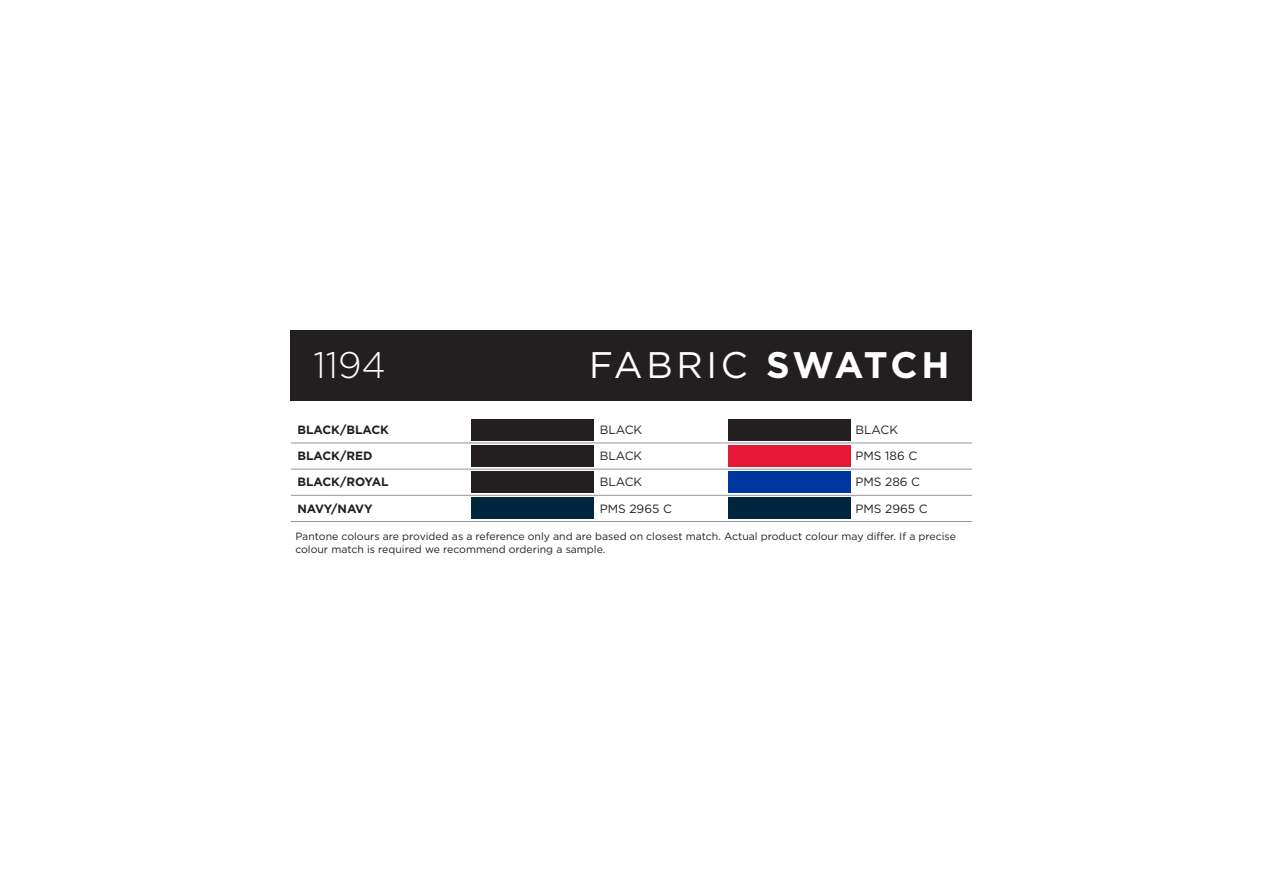
<style>
.page{position:relative;width:1263px;height:893px;background:#fff}
.page>*{position:absolute;margin:0;border:0;box-sizing:border-box;transform-origin:0 0}
.t1{font:36.9px "Gotham";letter-spacing:.1em;color:#fff}
.t2{font:300 36.9px "Gotham";color:#fff}
.t3{font:12px "Gotham";color:#231f20}
.t4{font:700 12px "Gotham";color:#231f20}
.t5{font:700 12px "Gotham";letter-spacing:-.02em;color:#231f20}
.t6{font:10.5px/12.6px "Gotham";color:#231f20}
.s1{font-weight:700}
</style>
<div class="page">
<hr style="left:291px;top:521px;width:681px;height:1px;background:#939598">
<div style="left:471px;top:419px;width:123px;height:22px;background:#231f20"></div>
<div style="left:727px;top:419px;width:123px;height:22px;background:#231f20"></div>
<div style="left:471px;top:445px;width:123px;height:22px;background:#231f20"></div>
<div style="left:727px;top:445px;width:123px;height:22px;background:#e51836"></div>
<hr style="left:291px;top:443px;width:681px;height:1px;background:#939598">
<div style="left:471px;top:471px;width:123px;height:22px;background:#231f20"></div>
<div style="left:727px;top:471px;width:123px;height:22px;background:#0036a0"></div>
<hr style="left:291px;top:469px;width:681px;height:1px;background:#939598">
<div style="left:471px;top:497px;width:123px;height:22px;background:#00253e"></div>
<div style="left:727px;top:497px;width:123px;height:22px;background:#00253e"></div>
<hr style="left:291px;top:495px;width:681px;height:1px;background:#939598">
<div style="left:291px;top:330px;width:681px;height:71px;background:#231f20"></div>
<h1 class="t2" style="left:314px;top:345px;width:74px">1194</h1>
<h1 class="t1" style="left:589px;top:344px;width:362px">FABRIC <span class="s1">SWATCH</span></h1>
<p class="t4" style="left:297px;top:423px;width:93px">BLACK/BLACK</p>
<p class="t3" style="left:600px;top:423px;width:44px">BLACK</p>
<p class="t3" style="left:855px;top:423px;width:44px">BLACK</p>
<p class="t4" style="left:297px;top:449px;width:77px">BLACK/RED</p>
<p class="t3" style="left:600px;top:449px;width:44px">BLACK</p>
<p class="t3" style="left:855px;top:449px;width:63px">PMS 186 C</p>
<p class="t4" style="left:297px;top:475px;width:93px">BLACK/ROYAL</p>
<p class="t3" style="left:600px;top:475px;width:44px">BLACK</p>
<p class="t3" style="left:855px;top:475px;width:66px">PMS 286 C</p>
<p class="t5" style="left:297px;top:501px;width:77px">NAVY/NAVY</p>
<p class="t3" style="left:600px;top:502px;width:74px">PMS 2965 C</p>
<p class="t3" style="left:855px;top:502px;width:74px">PMS 2965 C</p>
<p class="t6" style="left:295px;top:530px;width:662px">Pantone colours are provided as a reference only and are based on closest match. Actual product colour may differ. If a precise colour match is required we recommend ordering a sample.</p>
</div>
